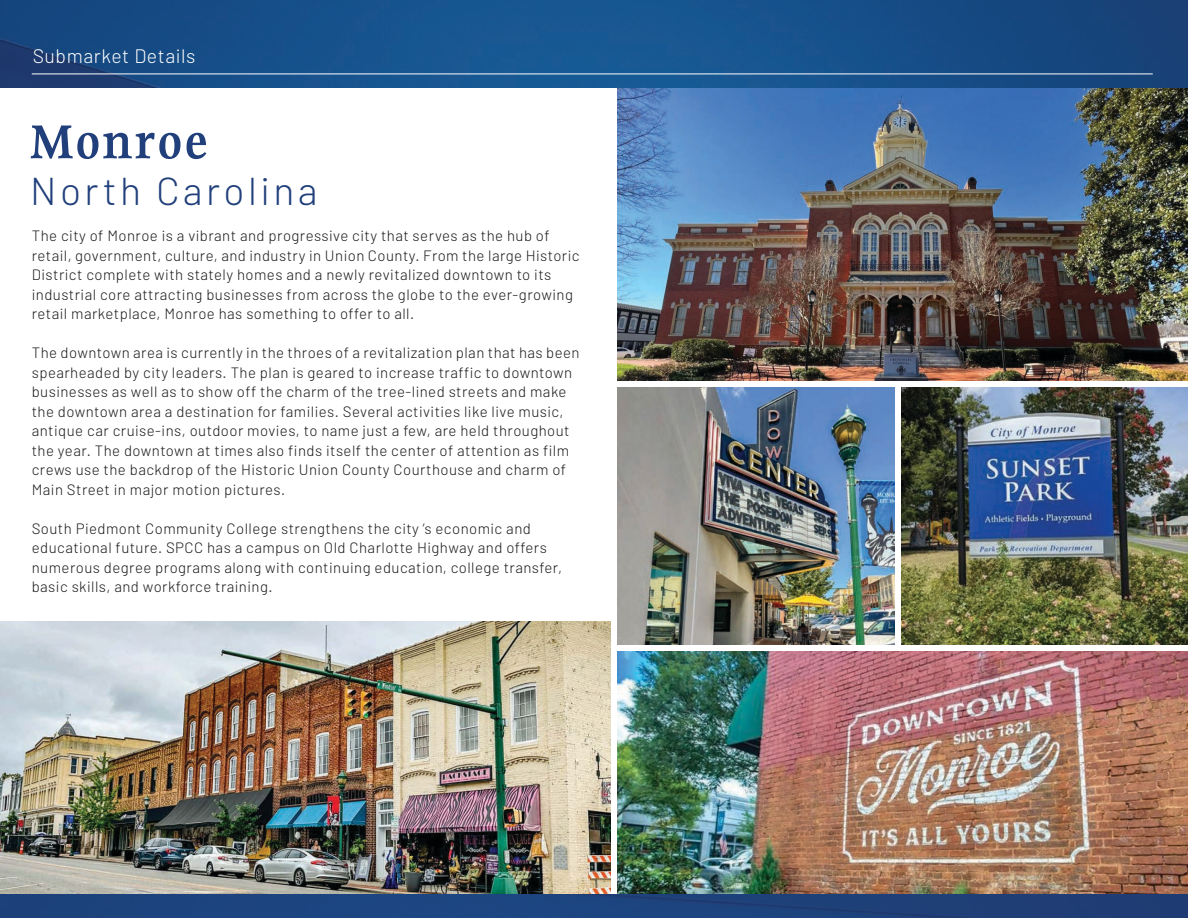
<style>
.page{position:relative;width:1188px;height:918px;background:#fff}
.page>*{position:absolute;margin:0;border:0;box-sizing:border-box;transform-origin:0 0}
.t1{font:700 52.5px "Gupter";letter-spacing:.05em;color:#203f7b}
.t2{font:300 39px "Barlow";letter-spacing:.09em;color:#203f7b}
.t3{font:300 19.5px "Barlow";letter-spacing:.03em;color:#fff}
.t4{font:300 15px "Barlow";letter-spacing:.03em;color:#191919}
</style>
<div class="page">
<img style="left:617px;top:651px;width:571px;height:243px">
<img style="left:617px;top:88px;width:571px;height:293px">
<img style="left:0;top:621px;width:610px;height:273px">
<img style="left:617px;top:387px;width:277px;height:258px">
<img style="left:901px;top:387px;width:287px;height:258px">
<div style="left:0;top:894px;width:1188px;height:24px;background:#223f7a"></div>
<svg style="left:0;top:0;width:1188px;height:88px;background:#184f88"></svg>
<hr style="left:32px;top:74px;width:1121px;height:1px;background:#fff">
<p class="t3" style="left:33px;top:44px;width:164px">Submarket Details</p>
<p class="t1" style="left:29px;top:114px;width:180px">Monroe</p>
<p class="t2" style="left:30px;top:167px;width:289px">North Carolina</p>
<p class="t4" style="left:32px;top:227px;width:519px">The city of Monroe is a vibrant and progressive city that serves as the hub of</p>
<p class="t4" style="left:32px;top:246px;width:549px">retail, government, culture, and industry in Union County. From the large Historic</p>
<p class="t4" style="left:32px;top:266px;width:521px">District complete with stately homes and a newly revitalized downtown to its</p>
<p class="t4" style="left:32px;top:285px;width:543px">industrial core attracting businesses from across the globe to the ever-growing</p>
<p class="t4" style="left:32px;top:305px;width:384px">retail marketplace, Monroe has something to offer to all.</p>
<p class="t4" style="left:32px;top:344px;width:549px">The downtown area is currently in the throes of a revitalization plan that has been</p>
<p class="t4" style="left:32px;top:363px;width:542px">spearheaded by city leaders. The plan is geared to increase traffic to downtown</p>
<p class="t4" style="left:32px;top:383px;width:536px">businesses as well as to show off the charm of the tree-lined streets and make</p>
<p class="t4" style="left:32px;top:402px;width:533px">the downtown area a destination for families. Several activities like live music,</p>
<p class="t4" style="left:32px;top:422px;width:539px">antique car cruise-ins, outdoor movies, to name just a few, are held throughout</p>
<p class="t4" style="left:32px;top:441px;width:539px">the year. The downtown at times also finds itself the center of attention as film</p>
<p class="t4" style="left:32px;top:461px;width:536px">crews use the backdrop of the Historic Union County Courthouse and charm of</p>
<p class="t4" style="left:32px;top:480px;width:255px">Main Street in major motion pictures.</p>
<p class="t4" style="left:32px;top:519px;width:501px">South Piedmont Community College strengthens the city ’s economic and</p>
<p class="t4" style="left:32px;top:539px;width:517px">educational future. SPCC has a campus on Old Charlotte Highway and offers</p>
<p class="t4" style="left:32px;top:558px;width:532px">numerous degree programs along with continuing education, college transfer,</p>
<p class="t4" style="left:32px;top:578px;width:242px">basic skills, and workforce training.</p>
</div>
